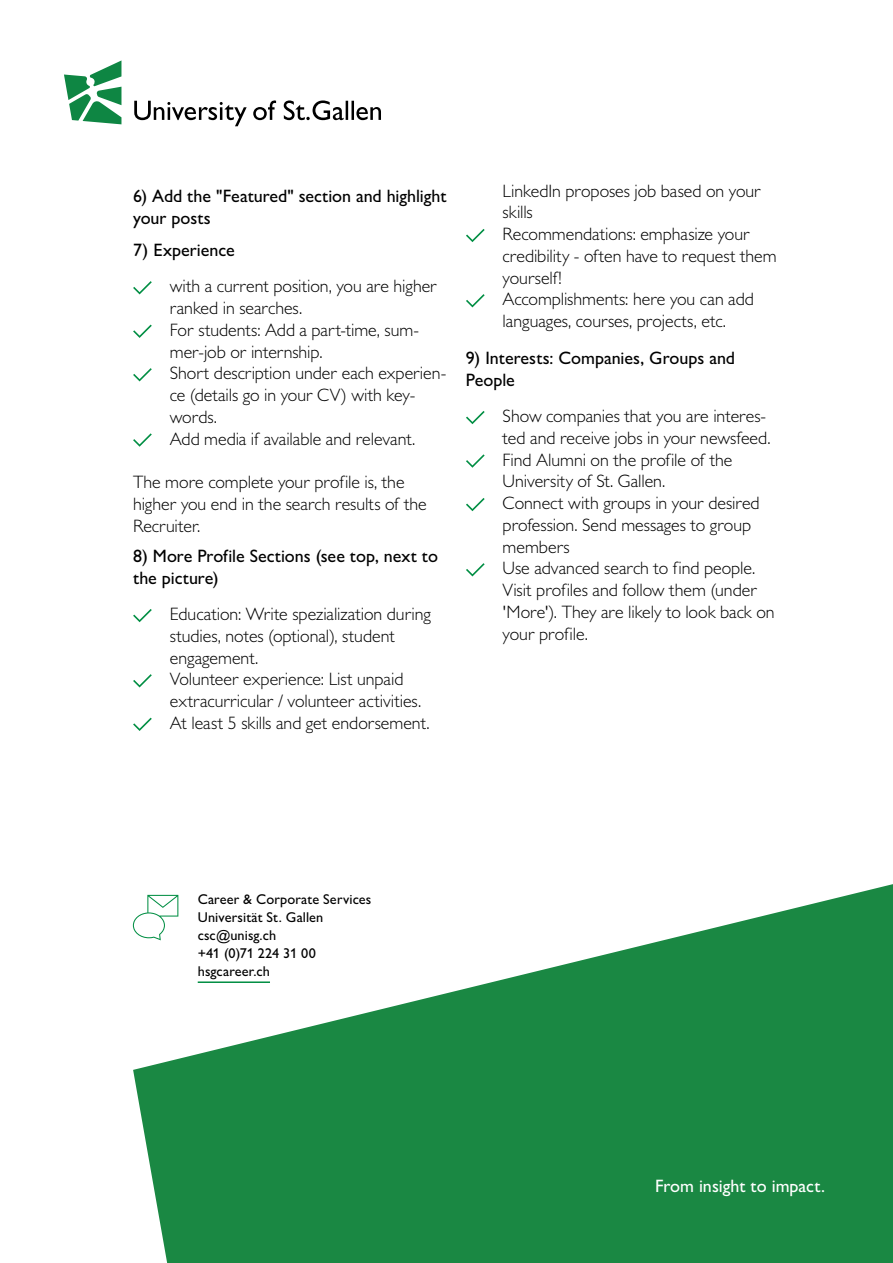
<style>
.page{position:relative;width:893px;height:1263px;background:#fff}
.page>*{position:absolute;margin:0;border:0;box-sizing:border-box;transform-origin:0 0}
.t1{font:300 18px/21.8px "Gill Sans MT Pro";letter-spacing:-.005em;color:#000}
.t2{font:500 18px/21.8px "Gill Sans MT Pro";color:#000}
.t3{font:500 18px "Gill Sans MT Pro";color:#fff}
.t4{font:500 14.25px/18px "Gill Sans MT Pro";letter-spacing:.01em;color:#000}
</style>
<div class="page">
<svg style="left:133px;top:884px;width:760px;height:379px;fill:#1a8843"></svg>
<svg style="left:133px;top:281px;width:19px;height:13px"></svg>
<svg style="left:133px;top:325px;width:19px;height:13px"></svg>
<svg style="left:133px;top:368px;width:19px;height:13px"></svg>
<svg style="left:133px;top:433px;width:19px;height:14px"></svg>
<svg style="left:133px;top:609px;width:19px;height:13px"></svg>
<svg style="left:133px;top:674px;width:19px;height:13px"></svg>
<svg style="left:133px;top:718px;width:19px;height:13px"></svg>
<svg style="left:466px;top:229px;width:19px;height:13px"></svg>
<svg style="left:466px;top:294px;width:19px;height:13px"></svg>
<svg style="left:466px;top:411px;width:19px;height:13px"></svg>
<svg style="left:466px;top:454px;width:19px;height:14px"></svg>
<svg style="left:466px;top:498px;width:19px;height:13px"></svg>
<svg style="left:466px;top:563px;width:19px;height:13px"></svg>
<hr style="left:198px;top:981px;width:72px;height:2px;background:#008e43">
<svg style="left:133px;top:895px;width:45px;height:45px"></svg>
<svg style="left:64px;top:60px;width:57px;height:64px"></svg>
<svg style="left:134px;top:100px;width:247px;height:26px"></svg>
<p class="t2" style="left:133px;top:185px;width:315px">6) Add the "Featured" section and highlight your posts</p>
<p class="t2" style="left:133px;top:239px;width:103px">7) Experience</p>
<p class="t1" style="left:170px;top:275px;width:278px">with a current position, you are higher ranked in searches.<br>For students: Add a part-time, sum&shy;mer-job or internship.<br>Short description under each experien&shy;ce (details go in your CV) with key&shy;words.<br>Add media if available and relevant.</p>
<p class="t1" style="left:133px;top:471px;width:295px">The more complete your profile is, the higher you end in the search results of the<br>Recruiter.</p>
<p class="t2" style="left:133px;top:545px;width:307px">8) More Profile Sections (see top, next to the picture)</p>
<p class="t1" style="left:170px;top:603px;width:263px">Education: Write spezialization during studies, notes (optional), student engagement.<br>Volunteer experience: List unpaid extracurricular / volunteer activities.<br>At least 5 skills and get endorsement.</p>
<p class="t1" style="left:503px;top:179px;width:276px">LinkedIn proposes job based on your skills<br>Recommendations: emphasize your credibility - often have to request them yourself!<br>Accomplishments: here you can add languages, courses, projects, etc.</p>
<p class="t2" style="left:466px;top:347px;width:271px">9) Interests: Companies, Groups and<br>People</p>
<p class="t1" style="left:503px;top:405px;width:273px">Show companies that you are interes&shy;ted and receive jobs in your newsfeed.<br>Find Alumni on the profile of the<br>University of St. Gallen.<br>Connect with groups in your desired profession. Send messages to group members<br>Use advanced search to find people.<br>Visit profiles and follow them (under 'More'). They are likely to look back on your profile.</p>
<p class="t4" style="left:198px;top:890px;width:175px">Career &amp; Corporate Services<br>Universität St. Gallen csc@unisg.ch<br>+41 (0)71 224 31 00 hsgcareer.ch</p>
<p class="t3" style="left:655px;top:1175px;width:171px">From insight to impact.</p>
</div>
